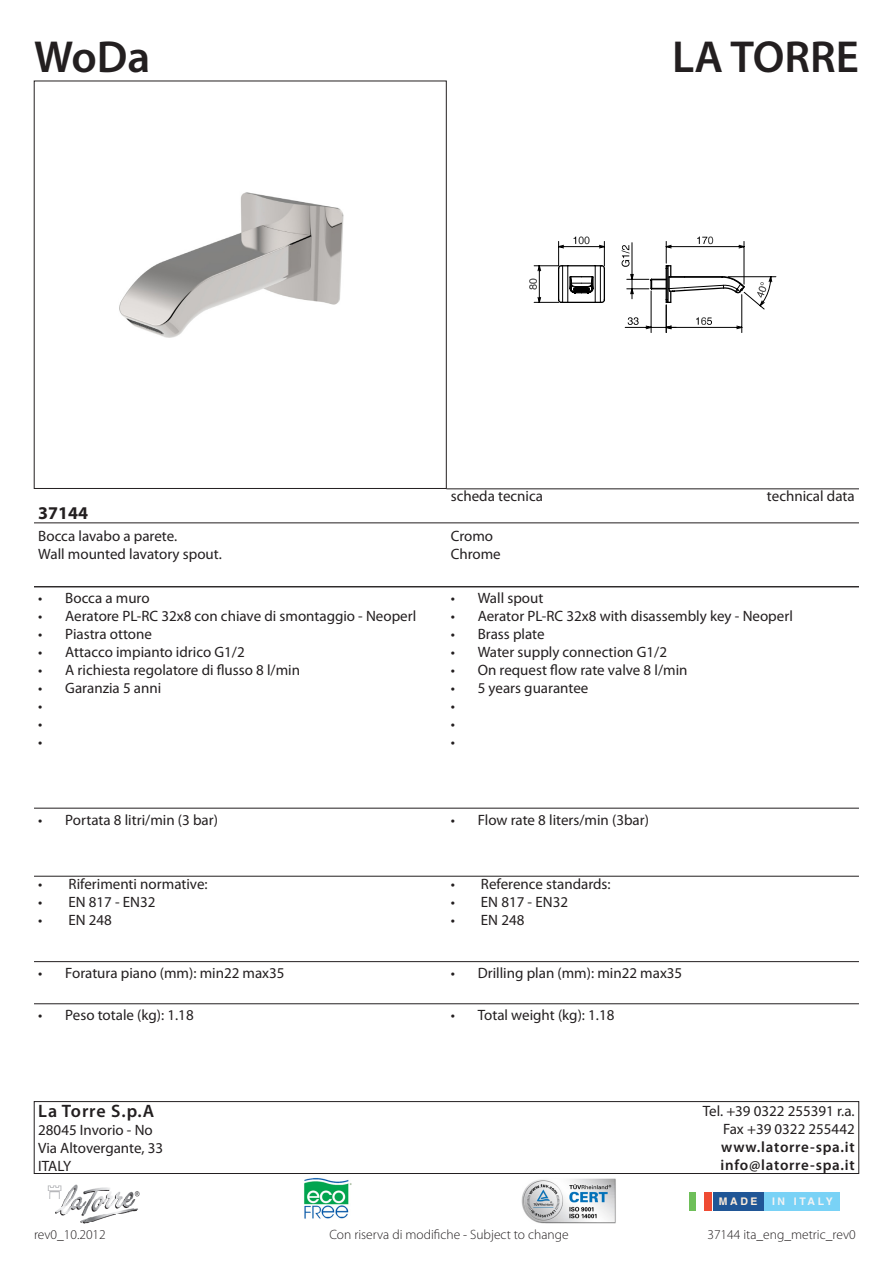
<style>
.page{position:relative;width:893px;height:1263px;background:#fff}
.page>*{position:absolute;margin:0;border:0;box-sizing:border-box;transform-origin:0 0}
.t1{font:600 45px "Myriad Pro";color:#231f20}
.t2{font:600 18px "Myriad Pro";letter-spacing:.05em;color:#231f20}
.t3{font:700 18px "Myriad Pro";color:#231f20}
.t4{font:15px "Myriad Pro";color:#231f20}
.t5{font:600 15px "Myriad Pro";letter-spacing:.05em;color:#231f20}
.t6{font:300 13.5px "Myriad Pro";color:#231f20}
.t7{font:700 10.5px "Helvetica";letter-spacing:.25em;color:#f2f3f4}
.t8{font:700 10.5px "Helvetica";color:#feeddb}
</style>
<div class="page">
<div style="left:34px;top:1101px;width:825px;height:73px;border:1px solid #231f20"></div>
<img style="left:47px;top:1184px;width:93px;height:40px">
<hr style="left:34px;top:586px;width:825px;height:1px;background:#231f20">
<hr style="left:34px;top:523px;width:825px;height:1px;background:#231f20">
<hr style="left:34px;top:876px;width:825px;height:1px;background:#231f20">
<hr style="left:34px;top:808px;width:825px;height:1px;background:#231f20">
<hr style="left:34px;top:587px;width:825px;height:1px;background:#231f20">
<div style="left:713px;top:1192px;width:52px;height:18px;background:#205696"></div>
<div style="left:765px;top:1192px;width:75px;height:18px;background:#79d2f6"></div>
<div style="left:689px;top:1192px;width:8px;height:18px;background:#6ebf59"></div>
<div style="left:704px;top:1192px;width:8px;height:18px;background:#ef4b33"></div>
<img style="left:521px;top:1178px;width:95px;height:45px">
<img style="left:304px;top:1178px;width:48px;height:41px">
<hr style="left:446px;top:489px;width:413px;height:1px;background:#231f20">
<img style="left:119px;top:192px;width:225px;height:146px">
<svg style="left:529px;top:237px;width:247px;height:96px"></svg>
<hr style="left:34px;top:961px;width:825px;height:1px;background:#231f20">
<hr style="left:34px;top:1003px;width:825px;height:1px;background:#231f20">
<p class="t1" style="left:34px;top:28px;width:118px">WoDa</p>
<p class="t1" style="left:672px;top:28px;width:188px">LA TORRE</p>
<p class="t3" style="left:38px;top:501px;width:51px">37144</p>
<p class="t4" style="left:38px;top:527px;width:140px">Bocca lavabo a parete.</p>
<p class="t4" style="left:38px;top:545px;width:185px">Wall mounted lavatory spout.</p>
<p class="t4" style="left:38px;top:589px;width:113px">• Bocca a muro</p>
<p class="t4" style="left:38px;top:607px;width:379px">• Aeratore PL-RC 32x8 con chiave di smontaggio - Neoperl</p>
<p class="t4" style="left:38px;top:625px;width:115px">• Piastra ottone</p>
<p class="t4" style="left:38px;top:643px;width:208px">• Attacco impianto idrico G1/2</p>
<p class="t4" style="left:38px;top:661px;width:263px">• A richiesta regolatore di flusso 8 l/min</p>
<p class="t4" style="left:38px;top:679px;width:125px">• Garanzia 5 anni</p>
<p class="t4" style="left:38px;top:697px;width:6px">•</p>
<p class="t4" style="left:38px;top:715px;width:6px">•</p>
<p class="t4" style="left:38px;top:733px;width:6px">•</p>
<p class="t4" style="left:451px;top:487px;width:94px">scheda tecnica</p>
<p class="t4" style="left:767px;top:487px;width:89px">technical data</p>
<p class="t4" style="left:451px;top:527px;width:44px">Cromo</p>
<p class="t4" style="left:451px;top:545px;width:52px">Chrome</p>
<p class="t4" style="left:451px;top:589px;width:94px">• Wall spout</p>
<p class="t4" style="left:451px;top:607px;width:344px">• Aerator PL-RC 32x8 with disassembly key - Neoperl</p>
<p class="t4" style="left:451px;top:625px;width:95px">• Brass plate</p>
<p class="t4" style="left:451px;top:643px;width:218px">• Water supply connection G1/2</p>
<p class="t4" style="left:451px;top:661px;width:238px">• On request flow rate valve 8 l/min</p>
<p class="t4" style="left:451px;top:679px;width:139px">• 5 years guarantee</p>
<p class="t4" style="left:451px;top:697px;width:6px">•</p>
<p class="t4" style="left:451px;top:715px;width:6px">•</p>
<p class="t4" style="left:451px;top:733px;width:6px">•</p>
<p class="t4" style="left:38px;top:810px;width:181px">• Portata 8 litri/min (3 bar)</p>
<p class="t4" style="left:451px;top:810px;width:200px">• Flow rate 8 liters/min (3bar)</p>
<p class="t4" style="left:38px;top:875px;width:171px">• Riferimenti normative:</p>
<p class="t4" style="left:38px;top:893px;width:119px">• EN 817 - EN32</p>
<p class="t4" style="left:38px;top:911px;width:75px">• EN 248</p>
<p class="t4" style="left:451px;top:875px;width:161px">• Reference standards:</p>
<p class="t4" style="left:451px;top:893px;width:119px">• EN 817 - EN32</p>
<p class="t4" style="left:451px;top:911px;width:75px">• EN 248</p>
<p class="t4" style="left:38px;top:963px;width:248px">• Foratura piano (mm): min22 max35</p>
<p class="t4" style="left:451px;top:963px;width:233px">• Drilling plan (mm): min22 max35</p>
<p class="t4" style="left:38px;top:1005px;width:157px">• Peso totale (kg): 1.18</p>
<p class="t4" style="left:451px;top:1005px;width:165px">• Total weight (kg): 1.18</p>
<p class="t2" style="left:38px;top:1100px;width:117px">La Torre S.p.A</p>
<p class="t4" style="left:38px;top:1121px;width:116px">28045 Invorio - No</p>
<p class="t4" style="left:38px;top:1139px;width:126px">Via Altovergante, 33</p>
<p class="t4" style="left:38px;top:1157px;width:35px">ITALY</p>
<p class="t4" style="left:703px;top:1102px;width:153px">Tel. +39 0322 255391 r.a.</p>
<p class="t4" style="left:723px;top:1120px;width:133px">Fax +39 0322 255442</p>
<p class="t5" style="left:721px;top:1137px;width:135px">www.latorre-spa.it</p>
<p class="t5" style="left:721px;top:1155px;width:136px">info@latorre-spa.it</p>
<p class="t8" style="left:719px;top:1195px;width:40px">MADE</p>
<p class="t7" style="left:772px;top:1195px;width:62px">IN ITALY</p>
<p class="t6" style="left:34px;top:1226px;width:73px">rev0_10.2012</p>
<p class="t6" style="left:329px;top:1226px;width:241px">Con riserva di modifiche - Subject to change</p>
<p class="t6" style="left:707px;top:1226px;width:150px">37144 ita_eng_metric_rev0</p>
</div>
